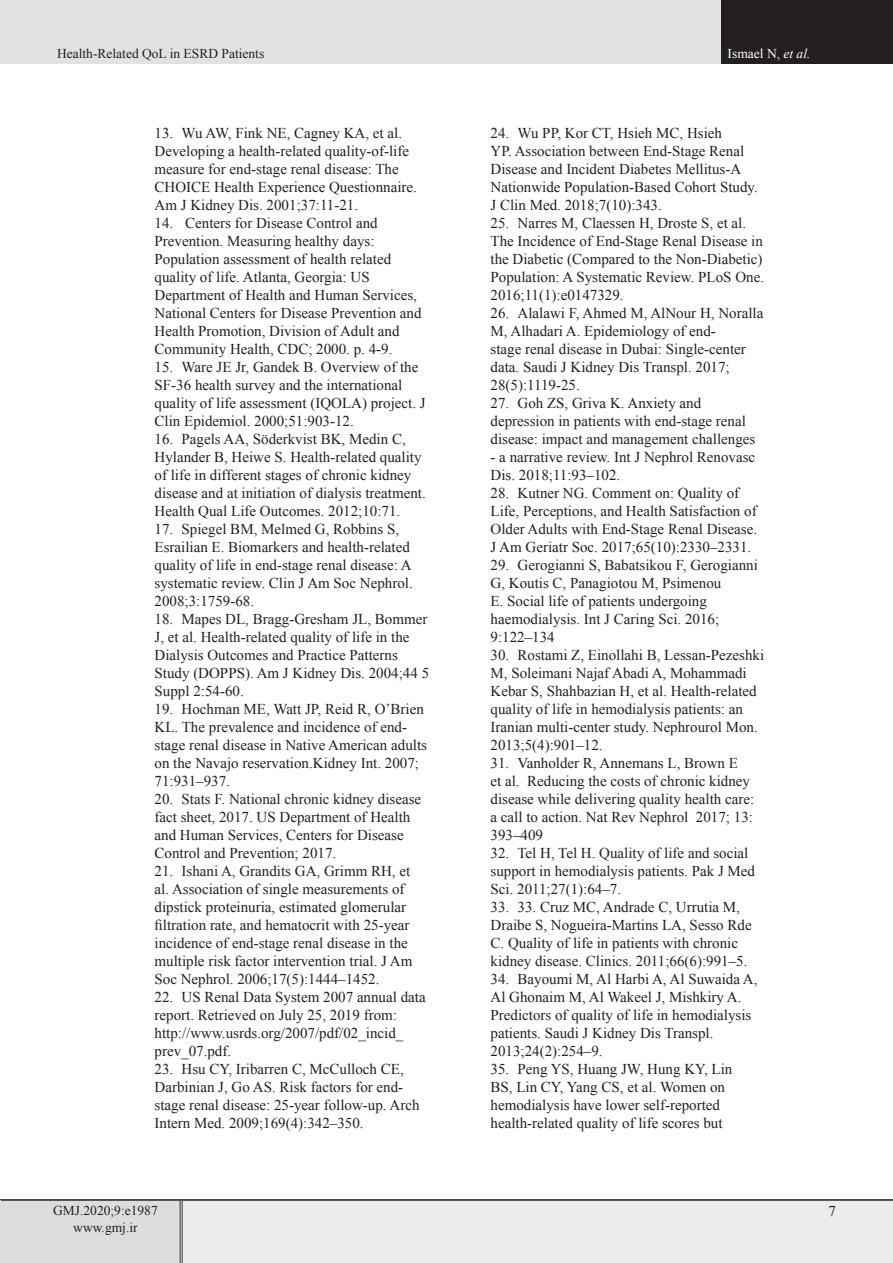
<style>
.page{position:relative;width:893px;height:1263px;background:#fff}
.page>*{position:absolute;margin:0;border:0;box-sizing:border-box;transform-origin:0 0}
.t1{font:15px/18px "Times New Roman";color:#231f20}
.t2{font:13.5px/16.2px "Times New Roman";color:#231f20;text-align:center}
.t3{font:13.5px "Times New Roman";color:#fff}
.s1{font-style:italic}
</style>
<div class="page">
<div style="left:0;top:1200px;width:181px;height:63px;background:#dcdddf"></div>
<div style="left:181px;top:1200px;width:712px;height:63px;background:#ececee"></div>
<hr style="left:180px;top:1201px;width:3px;height:62px;background:#fff">
<hr style="left:180px;top:1201px;width:1px;height:62px;background:#231f20">
<hr style="left:182px;top:1201px;width:1px;height:62px;background:#231f20">
<hr style="left:0;top:1199px;width:181px;height:2px;background:#231f20">
<hr style="left:181px;top:1199px;width:712px;height:2px;background:#231f20">
<div style="left:0;top:0;width:722px;height:64px;background:#e1e2e4"></div>
<div style="left:722px;top:0;width:171px;height:64px;background:#231f20"></div>
<p class="t2" style="left:57px;top:45px;width:209px">Health-Related QoL in ESRD Patients</p>
<p class="t3" style="left:728px;top:44px;width:84px">Ismael N, <span class="s1">et al.</span></p>
<p class="t1" style="left:155px;top:123px;width:264px">13. Wu AW, Fink NE, Cagney KA, et al.<br>Developing a health-related quality-of-life measure for end-stage renal disease: The CHOICE Health Experience Questionnaire.<br>Am J Kidney Dis. 2001;37:11-21.</p>
<p class="t1" style="left:155px;top:213px;width:269px">14. Centers for Disease Control and Prevention. Measuring healthy days:<br>Population assessment of health related quality of life. Atlanta, Georgia: US Department of Health and Human Services, National Centers for Disease Prevention and Health Promotion, Division of Adult and Community Health, CDC; 2000. p. 4-9.</p>
<p class="t1" style="left:155px;top:357px;width:273px">15. Ware JE Jr, Gandek B. Overview of the SF-36 health survey and the international quality of life assessment (IQOLA) project. J Clin Epidemiol. 2000;51:903-12.</p>
<p class="t1" style="left:155px;top:429px;width:273px">16. Pagels AA, Söderkvist BK, Medin C, Hylander B, Heiwe S. Health-related quality of life in different stages of chronic kidney disease and at initiation of dialysis treatment.<br>Health Qual Life Outcomes. 2012;10:71.</p>
<p class="t1" style="left:155px;top:519px;width:260px">17. Spiegel BM, Melmed G, Robbins S, Esrailian E. Biomarkers and health-related quality of life in end-stage renal disease: A systematic review. Clin J Am Soc Nephrol.<br>2008;3:1759-68.</p>
<p class="t1" style="left:155px;top:609px;width:276px">18. Mapes DL, Bragg-Gresham JL, Bommer J, et al. Health-related quality of life in the Dialysis Outcomes and Practice Patterns Study (DOPPS). Am J Kidney Dis. 2004;44 5<br>Suppl 2:54-60.</p>
<p class="t1" style="left:155px;top:699px;width:274px">19. Hochman ME, Watt JP, Reid R, O’Brien KL. The prevalence and incidence of end&shy;stage renal disease in Native American adults on the Navajo reservation.Kidney Int. 2007; 71:931–937.</p>
<p class="t1" style="left:155px;top:789px;width:268px">20. Stats F. National chronic kidney disease fact sheet, 2017. US Department of Health and Human Services, Centers for Disease Control and Prevention; 2017.</p>
<p class="t1" style="left:155px;top:861px;width:259px">21. Ishani A, Grandits GA, Grimm RH, et al. Association of single measurements of dipstick proteinuria, estimated glomerular filtration rate, and hematocrit with 25-year incidence of end-stage renal disease in the multiple risk factor intervention trial. J Am Soc Nephrol. 2006;17(5):1444–1452.</p>
<p class="t1" style="left:155px;top:987px;width:273px">22. US Renal Data System 2007 annual data report. Retrieved on July 25, 2019 from: http://www.usrds.org/2007/pdf/02_incid_ prev_07.pdf.</p>
<p class="t1" style="left:155px;top:1059px;width:266px">23. Hsu CY, Iribarren C, McCulloch CE, Darbinian J, Go AS. Risk factors for end&shy;stage renal disease: 25-year follow-up. Arch Intern Med. 2009;169(4):342–350.</p>
<p class="t1" style="left:490px;top:123px;width:269px">24. Wu PP, Kor CT, Hsieh MC, Hsieh<br>YP. Association between End-Stage Renal Disease and Incident Diabetes Mellitus-A Nationwide Population-Based Cohort Study.<br>J Clin Med. 2018;7(10):343.</p>
<p class="t1" style="left:490px;top:213px;width:275px">25. Narres M, Claessen H, Droste S, et al.<br>The Incidence of End-Stage Renal Disease in the Diabetic (Compared to the Non-Diabetic)<br>Population: A Systematic Review. PLoS One.<br>2016;11(1):e0147329.</p>
<p class="t1" style="left:490px;top:303px;width:274px">26. Alalawi F, Ahmed M, AlNour H, Noralla M, Alhadari A. Epidemiology of end-<br>stage renal disease in Dubai: Single-center data. Saudi J Kidney Dis Transpl. 2017; 28(5):1119-25.</p>
<p class="t1" style="left:490px;top:393px;width:266px">27. Goh ZS, Griva K. Anxiety and depression in patients with end-stage renal disease: impact and management challenges</p>
<p class="t1" style="left:490px;top:447px;width:266px">- a narrative review. Int J Nephrol Renovasc<br>Dis. 2018;11:93–102.</p>
<p class="t1" style="left:490px;top:483px;width:268px">28. Kutner NG. Comment on: Quality of Life, Perceptions, and Health Satisfaction of Older Adults with End-Stage Renal Disease.<br>J Am Geriatr Soc. 2017;65(10):2330–2331.</p>
<p class="t1" style="left:490px;top:555px;width:269px">29. Gerogianni S, Babatsikou F, Gerogianni G, Koutis C, Panagiotou M, Psimenou<br>E. Social life of patients undergoing haemodialysis. Int J Caring Sci. 2016; 9:122–134</p>
<p class="t1" style="left:490px;top:645px;width:275px">30. Rostami Z, Einollahi B, Lessan-Pezeshki M, Soleimani Najaf Abadi A, Mohammadi Kebar S, Shahbazian H, et al. Health-related quality of life in hemodialysis patients: an Iranian multi-center study. Nephrourol Mon.<br>2013;5(4):901–12.</p>
<p class="t1" style="left:490px;top:753px;width:265px">31. Vanholder R, Annemans L, Brown E<br>et al. Reducing the costs of chronic kidney disease while delivering quality health care: a call to action. Nat Rev Nephrol 2017; 13:<br>393–409</p>
<p class="t1" style="left:490px;top:843px;width:266px">32. Tel H, Tel H. Quality of life and social support in hemodialysis patients. Pak J Med<br>Sci. 2011;27(1):64–7.</p>
<p class="t1" style="left:490px;top:897px;width:263px">33. 33. Cruz MC, Andrade C, Urrutia M, Draibe S, Nogueira-Martins LA, Sesso Rde C. Quality of life in patients with chronic kidney disease. Clinics. 2011;66(6):991–5.</p>
<p class="t1" style="left:490px;top:969px;width:269px">34. Bayoumi M, Al Harbi A, Al Suwaida A, Al Ghonaim M, Al Wakeel J, Mishkiry A.<br>Predictors of quality of life in hemodialysis patients. Saudi J Kidney Dis Transpl.<br>2013;24(2):254–9.</p>
<p class="t1" style="left:490px;top:1059px;width:243px">35. Peng YS, Huang JW, Hung KY, Lin BS, Lin CY, Yang CS, et al. Women on hemodialysis have lower self-reported health-related quality of life scores but</p>
<p class="t2" style="left:53px;top:1202px;width:106px">GMJ.2020;9:e1987 www.gmj.ir</p>
<p class="t1" style="left:828px;top:1202px;width:9px">7</p>
</div>
